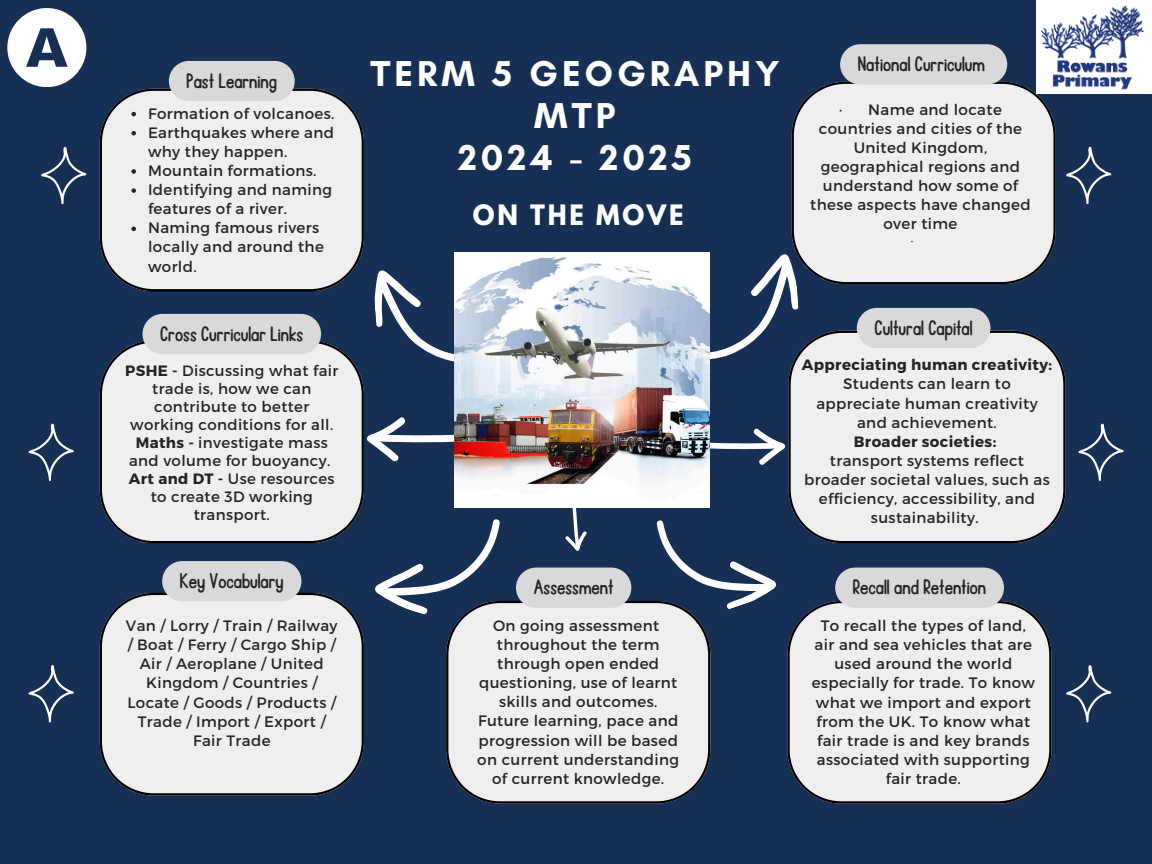
<style>
.page{position:relative;width:1152px;height:864px;background:#153054}
.page>*{position:absolute;margin:0;border:0;box-sizing:border-box;transform-origin:0 0}
.t1{font:700 36.6px/41.7px "Glacial Indifference";letter-spacing:.11em;color:#fff;text-align:center}
.t2{font:700 24.9px "League Spartan";letter-spacing:.11em;color:#fff}
.t3{font:22.2px "Ballpoint";color:#242424}
.t4{font:15px/19.2px "Montserrat";letter-spacing:.025em;color:#242424;text-align:center}
.t5{font:700 15px "Montserrat";letter-spacing:.025em;color:#242424}
.t6{font:12px "Montserrat";color:#242424}
.s1{font-weight:700}
</style>
<div class="page">
<svg style="left:654px;top:507px;width:122px;height:102px"></svg>
<svg style="left:375px;top:490px;width:127px;height:125px"></svg>
<svg style="left:710px;top:254px;width:89px;height:106px"></svg>
<svg style="left:367px;top:415px;width:88px;height:51px"></svg>
<svg style="left:710px;top:428px;width:76px;height:37px"></svg>
<svg style="left:374px;top:261px;width:81px;height:109px"></svg>
<svg style="left:41px;top:147px;width:45px;height:57px"></svg>
<svg style="left:29px;top:423px;width:45px;height:58px"></svg>
<svg style="left:29px;top:665px;width:45px;height:57px"></svg>
<svg style="left:1078px;top:423px;width:45px;height:58px"></svg>
<svg style="left:1066px;top:665px;width:45px;height:57px"></svg>
<div style="left:100px;top:341px;width:264px;height:202px;background:#efefef"></div>
<svg style="left:100px;top:89px;width:264px;height:202px"></svg>
<svg style="left:100px;top:593px;width:264px;height:202px"></svg>
<svg style="left:787px;top:601px;width:265px;height:202px"></svg>
<svg style="left:446px;top:601px;width:264px;height:202px"></svg>
<svg style="left:788px;top:331px;width:277px;height:212px"></svg>
<svg style="left:792px;top:82px;width:264px;height:202px"></svg>
<svg style="left:1066px;top:147px;width:45px;height:57px"></svg>
<img style="left:1036px;top:0;width:116px;height:93px">
<svg style="left:564px;top:507px;width:24px;height:44px"></svg>
<div style="left:169px;top:61px;width:126px;height:40px;background:#d9d9d9;border-radius:20px"></div>
<div style="left:142px;top:314px;width:179px;height:40px;background:#d9d9d9;border-radius:20px"></div>
<div style="left:162px;top:561px;width:139px;height:40px;background:#d9d9d9;border-radius:20px"></div>
<div style="left:516px;top:568px;width:115px;height:40px;background:#d9d9d9;border-radius:20px"></div>
<div style="left:835px;top:568px;width:169px;height:40px;background:#d9d9d9;border-radius:20px"></div>
<div style="left:840px;top:44px;width:167px;height:40px;background:#d9d9d9;border-radius:20px"></div>
<div style="left:857px;top:308px;width:133px;height:40px;background:#d9d9d9;border-radius:20px"></div>
<img style="left:455px;top:252px;width:255px;height:255px">
<svg style="left:7px;top:8px;width:79px;height:79px"></svg>
<svg style="left:131px;top:112px;width:5px;height:4px"></svg>
<svg style="left:131px;top:131px;width:5px;height:4px"></svg>
<svg style="left:131px;top:169px;width:5px;height:5px"></svg>
<svg style="left:131px;top:188px;width:5px;height:5px"></svg>
<svg style="left:131px;top:227px;width:5px;height:4px"></svg>
<p class="t3" style="left:187px;top:70px;width:92px">Past Learning</p>
<h4 class="t4" style="left:148px;top:103px;width:188px">Formation of volcanoes.</h4>
<h4 class="t4" style="left:148px;top:122px;width:188px;text-align:left">Earthquakes where and why they happen.</h4>
<p class="t4" style="left:148px;top:160px;width:170px">Mountain formations.</p>
<p class="t4" style="left:148px;top:179px;width:186px;text-align:left">Identifying and naming features of a river.</p>
<p class="t4" style="left:148px;top:218px;width:177px;text-align:left">Naming famous rivers locally and around the world.</p>
<p class="t3" style="left:160px;top:323px;width:145px">Cross Curricular Links</p>
<p class="t4" style="left:125px;top:361px;width:215px;line-height:18px"><span class="s1">PSHE -</span> Discussing what fair trade is, how we can contribute to better working conditions for all.</p>
<h4 class="t4" style="left:129px;top:433px;width:203px;line-height:18px"><span class="s1">Maths -</span> investigate mass and volume for buoyancy.</h4>
<h1 class="t4" style="left:129px;top:469px;width:207px;line-height:18px"><span class="s1">Art and DT -</span> Use resources to create 3D working transport.</h1>
<p class="t3" style="left:180px;top:570px;width:105px">Key Vocabulary</p>
<h4 class="t4" style="left:126px;top:615px;width:213px">Van / Lorry / Train / Railway / Boat / Ferry / Cargo Ship /<br>Air / Aeroplane / United<br>Kingdom / Countries /<br>Locate / Goods / Products /<br>Trade / Import / Export /<br>Fair Trade</h4>
<p class="t1" style="left:370px;top:53px;width:411px">TERM 5 GEOGRAPHY<br>MTP<br>2024 - 2025</p>
<p class="t2" style="left:473px;top:203px;width:212px">ON THE MOVE</p>
<p class="t3" style="left:858px;top:53px;width:129px">National Curriculum</p>
<p class="t4" style="left:810px;top:99px;width:222px">· Name and locate countries and cities of the<br>United Kingdom, geographical regions and understand how some of these aspects have changed over time</p>
<p class="t6" style="left:911px;top:232px;width:4px">·</p>
<p class="t3" style="left:875px;top:317px;width:100px">Cultural Capital</p>
<p class="t5" style="left:802px;top:355px;width:252px">Appreciating human creativity:</p>
<h3 class="t4" style="left:816px;top:374px;width:223px">Students can learn to appreciate human creativity and achievement.</h3>
<p class="t5" style="left:854px;top:432px;width:144px">Broader societies:</p>
<p class="t4" style="left:804px;top:450px;width:247px">transport systems reflect broader societal values, such as efficiency, accessibility, and sustainability.</p>
<p class="t3" style="left:534px;top:577px;width:81px">Assessment</p>
<p class="t3" style="left:853px;top:577px;width:135px">Recall and Retention</p>
<p class="t4" style="left:493px;top:615px;width:168px">On going assessment</p>
<p class="t4" style="left:479px;top:634px;width:200px">throughout the term through open ended questioning, use of learnt skills and outcomes.</p>
<p class="t4" style="left:477px;top:711px;width:203px">Future learning, pace and progression will be based on current understanding of current knowledge.</p>
<p class="t4" style="left:812px;top:615px;width:225px">To recall the types of land, air and sea vehicles that are used around the world especially for trade. To know what we import and export from the UK. To know what fair trade is and key brands associated with supporting fair trade.</p>
</div>
